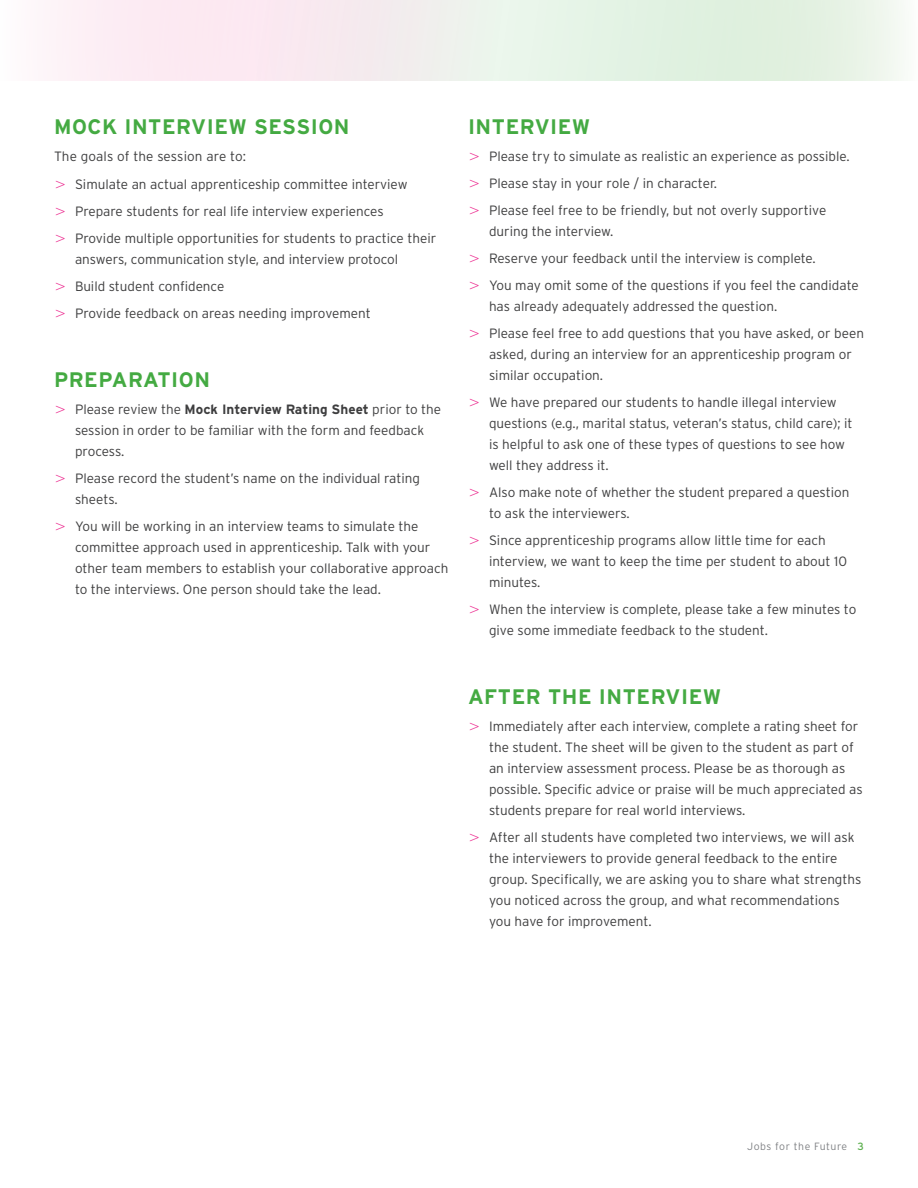
<style>
.page{position:relative;width:918px;height:1188px;background:#fff}
.page>*{position:absolute;margin:0;border:0;box-sizing:border-box;transform-origin:0 0}
.header_2{font:700 21px "Interstate";letter-spacing:.025em;color:#44aa42}
.copy{font:300 13.5px/21px "Interstate";color:#3e3e3f}
.Discussion{font:300 10.5px "Interstate";letter-spacing:.05em;color:#808285}
.s1{font-family:"Bell Centennial Address";font-weight:400;font-size:15px;color:#ed3896}
.s2{font-weight:700}
.s3{font-weight:400;color:#5db04f}
</style>
<div class="page">
<svg style="left:49px;top:0;width:853px;height:80px;background:#eeefea"></svg>
<p class="header_2" style="left:54px;top:115px;width:297px">MOCK INTERVIEW SESSION</p>
<p class="copy" style="left:54px;top:146px;width:194px">The goals of the session are to:</p>
<p class="copy" style="left:54px;top:174px;width:355px"><span class="s1">&gt;</span> Simulate an actual apprenticeship committee interview</p>
<p class="copy" style="left:54px;top:201px;width:331px"><span class="s1">&gt;</span> Prepare students for real life interview experiences</p>
<p class="copy" style="left:75px;top:228px;width:363px;text-indent:-21px"><span class="s1">&gt;</span> Provide multiple opportunities for students to practice their answers, communication style, and interview protocol</p>
<p class="copy" style="left:54px;top:276px;width:172px"><span class="s1">&gt;</span> Build student confidence</p>
<p class="copy" style="left:54px;top:303px;width:318px"><span class="s1">&gt;</span> Provide feedback on areas needing improvement</p>
<p class="header_2" style="left:54px;top:368px;width:158px">PREPARATION</p>
<p class="copy" style="left:75px;top:399px;width:368px;text-indent:-21px"><span class="s1">&gt;</span> Please review the <span class="s2">Mock Interview Rating Sheet</span> prior to the session in order to be familiar with the form and feedback process.</p>
<p class="copy" style="left:75px;top:468px;width:347px;text-indent:-21px"><span class="s1">&gt;</span> Please record the student’s name on the individual rating sheets.</p>
<p class="copy" style="left:75px;top:516px;width:375px;text-indent:-21px"><span class="s1">&gt;</span> You will be working in an interview teams to simulate the committee approach used in apprenticeship. Talk with your other team members to establish your collaborative approach to the interviews. One person should take the lead.</p>
<p class="header_2" style="left:468px;top:115px;width:124px">INTERVIEW</p>
<p class="copy" style="left:468px;top:146px;width:383px"><span class="s1">&gt;</span> Please try to simulate as realistic an experience as possible.</p>
<p class="copy" style="left:468px;top:173px;width:251px"><span class="s1">&gt;</span> Please stay in your role / in character.</p>
<p class="copy" style="left:489px;top:200px;width:339px;text-indent:-21px"><span class="s1">&gt;</span> Please feel free to be friendly, but not overly supportive during the interview.</p>
<p class="copy" style="left:468px;top:248px;width:349px"><span class="s1">&gt;</span> Reserve your feedback until the interview is complete.</p>
<p class="copy" style="left:489px;top:275px;width:371px;text-indent:-21px"><span class="s1">&gt;</span> You may omit some of the questions if you feel the candidate has already adequately addressed the question.</p>
<p class="copy" style="left:489px;top:323px;width:377px;text-indent:-21px"><span class="s1">&gt;</span> Please feel free to add questions that you have asked, or been asked, during an interview for an apprenticeship program or similar occupation.</p>
<p class="copy" style="left:489px;top:392px;width:365px;text-indent:-21px"><span class="s1">&gt;</span> We have prepared our students to handle illegal interview questions (e.g., marital status, veteran’s status, child care); it is helpful to ask one of these types of questions to see how well they address it.</p>
<p class="copy" style="left:489px;top:482px;width:362px;text-indent:-21px"><span class="s1">&gt;</span> Also make note of whether the student prepared a question to ask the interviewers.</p>
<p class="copy" style="left:489px;top:530px;width:360px;text-indent:-21px"><span class="s1">&gt;</span> Since apprenticeship programs allow little time for each interview, we want to keep the time per student to about 10 minutes.</p>
<p class="copy" style="left:489px;top:599px;width:369px;text-indent:-21px"><span class="s1">&gt;</span> When the interview is complete, please take a few minutes to give some immediate feedback to the student.</p>
<p class="header_2" style="left:468px;top:685px;width:255px">AFTER THE INTERVIEW</p>
<p class="copy" style="left:489px;top:716px;width:375px;text-indent:-21px"><span class="s1">&gt;</span> Immediately after each interview, complete a rating sheet for the student. The sheet will be given to the student as part of an interview assessment process. Please be as thorough as possible. Specific advice or praise will be much appreciated as students prepare for real world interviews.</p>
<p class="copy" style="left:489px;top:827px;width:374px;text-indent:-21px"><span class="s1">&gt;</span> After all students have completed two interviews, we will ask the interviewers to provide general feedback to the entire group. Specifically, we are asking you to share what strengths you noticed across the group, and what recommendations you have for improvement.</p>
<p class="Discussion" style="left:747px;top:1140px;width:118px">Jobs for the Future <span class="s3">3</span></p>
</div>
